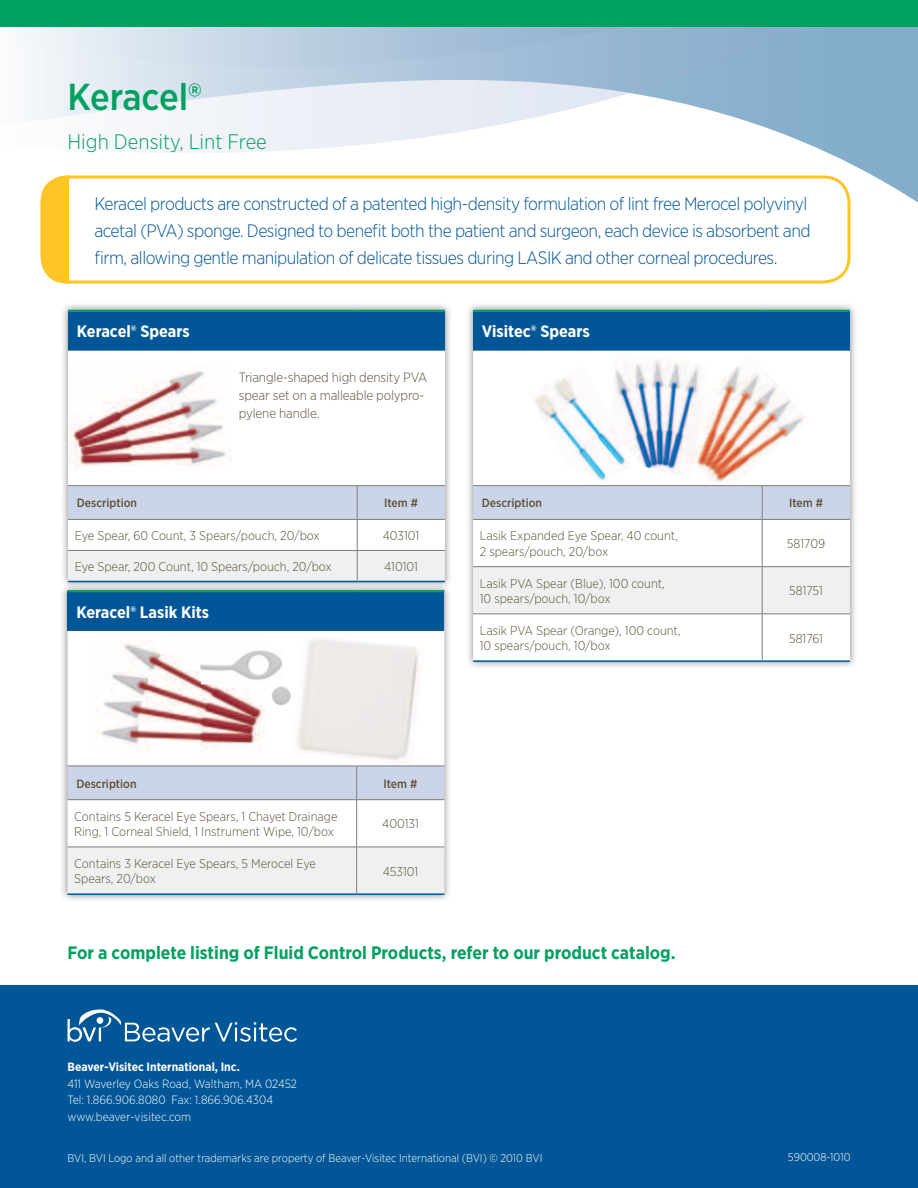
<style>
.page{position:relative;width:918px;height:1188px;background:#fff}
.page>*{position:absolute;margin:0;border:0;box-sizing:border-box;transform-origin:0 0}
.t1{font:500 37.5px "Gotham Narrow";letter-spacing:-.005em;color:#00a160}
.t2{font:300 21px "Gotham Narrow";color:#00a160}
.t3{font:300 18px/27px "Gotham Narrow";letter-spacing:-.03em;color:#005697}
.t4{font:700 18px "Gotham Narrow";color:#00a160}
.t5{font:700 16.5px "Gotham Narrow";color:#fff}
.t6{font:300 13.5px/18px "Gotham Narrow";letter-spacing:-.01em;color:#5c523b}
.t7{font:300 12.75px/15.3px "Gotham Narrow";color:#5c523b}
.t8{font:300 12px/16.5px "Gotham Narrow";color:#fff}
.t9{font:500 12px "Gotham Narrow";color:#5c523b}
.t10{font:700 12px "Gotham Narrow";color:#fff}
.t11{font:300 11.25px "Gotham Narrow";color:#fff}
</style>
<div class="page">
<svg style="left:40px;top:162px;width:878px;height:50px"></svg>
<svg style="left:24px;top:27px;width:894px;height:135px"></svg>
<div style="left:0;top:0;width:918px;height:27px;background:#00a160"></div>
<div style="left:0;top:986px;width:918px;height:202px;background:#005697"></div>
<svg style="left:68px;top:1009px;width:229px;height:33px"></svg>
<svg style="left:917px;top:78px;width:1px;height:124px"></svg>
<div style="left:42px;top:177px;width:807px;height:105px;background:#fff;border-radius:26px"></div>
<div style="left:42px;top:176px;width:27px;height:108px;background:#ffc426"></div>
<div style="left:41px;top:176px;width:810px;height:108px;border:3px solid #ffc426;border-radius:26px"></div>
<div style="left:60px;top:302px;width:393px;height:288px;background:#231f20;opacity:.5"></div>
<div style="left:68px;top:311px;width:377px;height:40px;background:#005697"></div>
<svg style="left:68px;top:351px;width:377px;height:199px"></svg>
<div style="left:68px;top:486px;width:377px;height:33px;background:#ccd5e8"></div>
<div style="left:68px;top:551px;width:377px;height:30px;background:#eff0f0"></div>
<hr style="left:68px;top:519px;width:289px;height:1px;background:#807f83">
<hr style="left:357px;top:519px;width:88px;height:1px;background:#807f83">
<hr style="left:68px;top:550px;width:289px;height:1px;background:#807f83">
<hr style="left:357px;top:550px;width:88px;height:1px;background:#807f83">
<hr style="left:357px;top:486px;width:1px;height:33px;background:#807f83">
<hr style="left:357px;top:520px;width:1px;height:30px;background:#807f83">
<hr style="left:357px;top:551px;width:1px;height:30px;background:#807f83">
<hr style="left:68px;top:310px;width:289px;height:2px;background:#00a160">
<hr style="left:357px;top:310px;width:88px;height:2px;background:#00a160">
<hr style="left:68px;top:485px;width:289px;height:1px;background:#807f83">
<hr style="left:357px;top:485px;width:88px;height:1px;background:#807f83">
<hr style="left:68px;top:581px;width:289px;height:1px;background:#005697">
<hr style="left:357px;top:581px;width:88px;height:1px;background:#005697">
<img style="left:69px;top:365px;width:163px;height:107px">
<div style="left:60px;top:582px;width:392px;height:320px;background:#231f20;opacity:.5"></div>
<div style="left:68px;top:591px;width:376px;height:40px;background:#005697"></div>
<svg style="left:68px;top:631px;width:376px;height:216px"></svg>
<div style="left:68px;top:767px;width:376px;height:32px;background:#ccd5e8"></div>
<div style="left:68px;top:848px;width:376px;height:45px;background:#eff0f0"></div>
<hr style="left:68px;top:799px;width:289px;height:1px;background:#807f83">
<hr style="left:357px;top:799px;width:87px;height:1px;background:#807f83">
<hr style="left:68px;top:847px;width:289px;height:1px;background:#807f83">
<hr style="left:357px;top:847px;width:87px;height:1px;background:#807f83">
<hr style="left:356px;top:766px;width:1px;height:33px;background:#807f83">
<hr style="left:356px;top:800px;width:1px;height:47px;background:#807f83">
<hr style="left:356px;top:847px;width:1px;height:46px;background:#807f83">
<hr style="left:68px;top:590px;width:289px;height:2px;background:#00a160">
<hr style="left:357px;top:590px;width:87px;height:2px;background:#00a160">
<hr style="left:68px;top:766px;width:289px;height:1px;background:#807f83">
<hr style="left:357px;top:766px;width:87px;height:1px;background:#807f83">
<hr style="left:68px;top:893px;width:289px;height:2px;background:#005697">
<hr style="left:357px;top:893px;width:87px;height:2px;background:#005697">
<img style="left:292px;top:635px;width:133px;height:130px">
<img style="left:94px;top:638px;width:173px;height:114px">
<img style="left:200px;top:649px;width:84px;height:35px">
<img style="left:268px;top:685px;width:25px;height:22px">
<div style="left:465px;top:302px;width:393px;height:368px;background:#231f20;opacity:.5"></div>
<div style="left:473px;top:311px;width:377px;height:40px;background:#005697"></div>
<svg style="left:473px;top:351px;width:377px;height:309px"></svg>
<div style="left:473px;top:486px;width:377px;height:33px;background:#ccd5e8"></div>
<div style="left:473px;top:567px;width:377px;height:47px;background:#eff0f0"></div>
<hr style="left:473px;top:519px;width:289px;height:1px;background:#807f83">
<hr style="left:762px;top:519px;width:88px;height:1px;background:#807f83">
<hr style="left:473px;top:566px;width:289px;height:1px;background:#807f83">
<hr style="left:762px;top:566px;width:88px;height:1px;background:#807f83">
<hr style="left:473px;top:614px;width:289px;height:1px;background:#807f83">
<hr style="left:762px;top:614px;width:88px;height:1px;background:#807f83">
<hr style="left:762px;top:486px;width:1px;height:33px;background:#807f83">
<hr style="left:762px;top:520px;width:1px;height:46px;background:#807f83">
<hr style="left:762px;top:567px;width:1px;height:47px;background:#807f83">
<hr style="left:762px;top:614px;width:1px;height:46px;background:#807f83">
<hr style="left:473px;top:310px;width:289px;height:2px;background:#00a160">
<hr style="left:762px;top:310px;width:88px;height:2px;background:#00a160">
<hr style="left:473px;top:485px;width:289px;height:1px;background:#807f83">
<hr style="left:762px;top:485px;width:88px;height:1px;background:#807f83">
<hr style="left:473px;top:660px;width:289px;height:2px;background:#005697">
<hr style="left:762px;top:660px;width:88px;height:2px;background:#005697">
<img style="left:663px;top:354px;width:147px;height:128px">
<img style="left:610px;top:351px;width:98px;height:127px">
<img style="left:528px;top:366px;width:105px;height:115px">
<h1 class="t1" style="left:68px;top:74px;width:136px">Keracel®</h1>
<h2 class="t2" style="left:68px;top:128px;width:201px">High Density, Lint Free</h2>
<p class="t3" style="left:94px;top:190px;width:718px">Keracel products are constructed of a patented high-density formulation of lint free Merocel polyvinyl acetal (PVA) sponge. Designed to benefit both the patient and surgeon, each device is absorbent and firm, allowing gentle manipulation of delicate tissues during LASIK and other corneal procedures.</p>
<p class="t5" style="left:77px;top:322px;width:114px">Keracel® Spears</p>
<p class="t6" style="left:239px;top:368px;width:190px">Triangle-shaped high density PVA spear set on a malleable polypro&shy;pylene handle.</p>
<p class="t9" style="left:77px;top:496px;width:62px">Description</p>
<p class="t9" style="left:384px;top:496px;width:36px">Item #</p>
<p class="t7" style="left:75px;top:528px;width:246px">Eye Spear, 60 Count, 3 Spears/pouch, 20/box</p>
<p class="t7" style="left:383px;top:528px;width:38px">403101</p>
<p class="t7" style="left:75px;top:559px;width:259px">Eye Spear, 200 Count, 10 Spears/pouch, 20/box</p>
<p class="t7" style="left:384px;top:559px;width:35px">410101</p>
<p class="t5" style="left:76px;top:602px;width:134px">Keracel® Lasik Kits</p>
<p class="t9" style="left:76px;top:776px;width:62px">Description</p>
<p class="t9" style="left:383px;top:776px;width:36px">Item #</p>
<p class="t7" style="left:74px;top:809px;width:265px">Contains 5 Keracel Eye Spears, 1 Chayet Drainage<br>Ring, 1 Corneal Shield, 1 Instrument Wipe, 10/box</p>
<p class="t7" style="left:382px;top:816px;width:38px">400131</p>
<p class="t7" style="left:74px;top:856px;width:243px">Contains 3 Keracel Eye Spears, 5 Merocel Eye<br>Spears, 20/box</p>
<p class="t7" style="left:383px;top:863px;width:37px">453101</p>
<p class="t5" style="left:482px;top:322px;width:109px">Visitec® Spears</p>
<p class="t9" style="left:482px;top:496px;width:62px">Description</p>
<p class="t9" style="left:789px;top:496px;width:36px">Item #</p>
<p class="t7" style="left:480px;top:528px;width:200px">Lasik Expanded Eye Spear, 40 count,<br>2 spears/pouch, 20/box</p>
<p class="t7" style="left:787px;top:536px;width:40px">581709</p>
<p class="t7" style="left:480px;top:575px;width:187px">Lasik PVA Spear (Blue), 100 count,<br>10 spears/pouch, 10/box</p>
<p class="t7" style="left:789px;top:583px;width:35px">581751</p>
<p class="t7" style="left:480px;top:623px;width:202px">Lasik PVA Spear (Orange), 100 count,<br>10 spears/pouch, 10/box</p>
<p class="t7" style="left:789px;top:630px;width:35px">581761</p>
<h3 class="t4" style="left:68px;top:942px;width:610px">For a complete listing of Fluid Control Products, refer to our product catalog.</h3>
<p class="t10" style="left:68px;top:1059px;width:174px">Beaver-Visitec International, Inc.</p>
<p class="t8" style="left:68px;top:1075px;width:231px">411 Waverley Oaks Road, Waltham, MA 02452<br>Tel: 1.866.906.8080 Fax: 1.866.906.4304 www.beaver-visitec.com</p>
<p class="t11" style="left:68px;top:1151px;width:476px">BVI, BVI Logo and all other trademarks are property of Beaver-Visitec International (BVI) © 2010 BVI</p>
<p class="t11" style="left:788px;top:1151px;width:64px">590008-1010</p>
</div>
